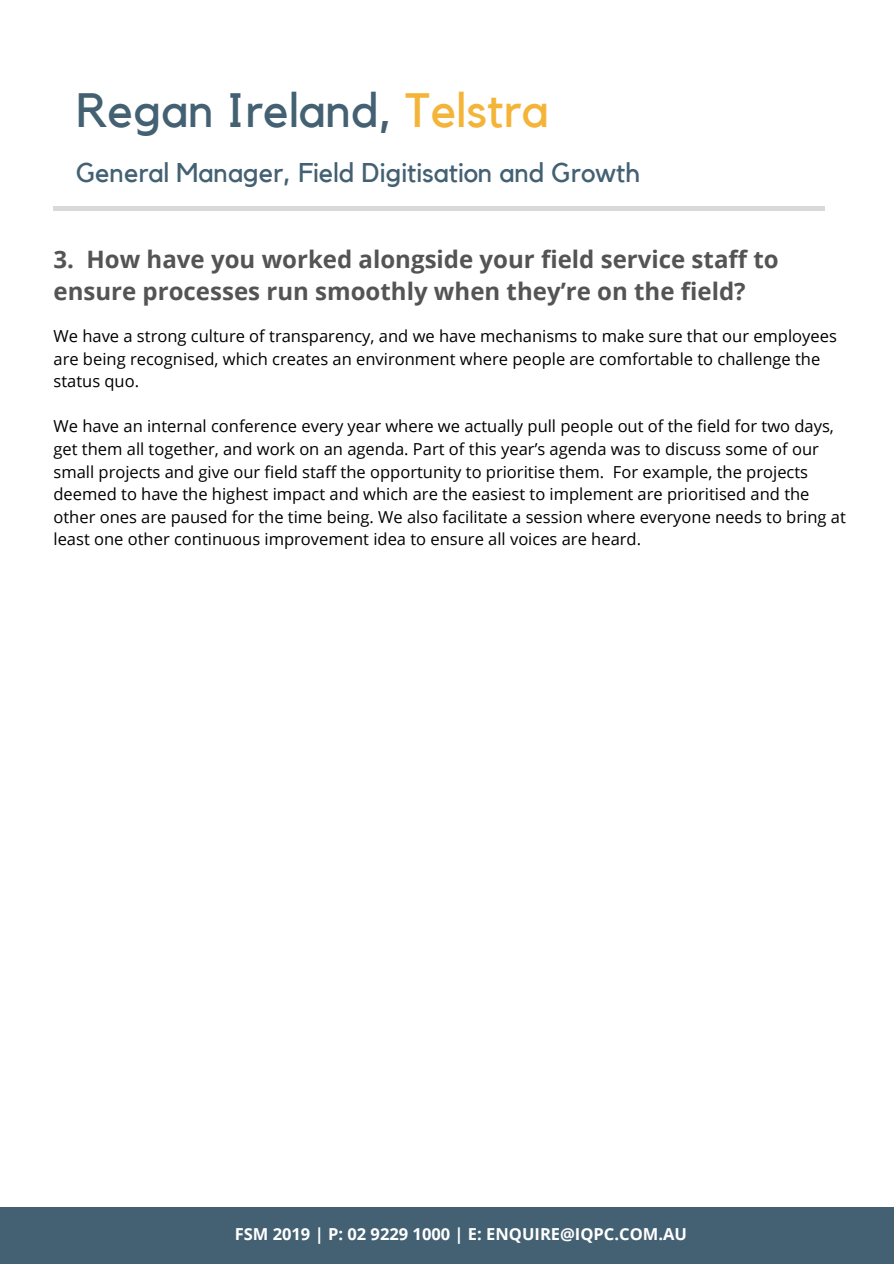
<style>
.page{position:relative;width:894px;height:1264px;background:#fff}
.page>*{position:absolute;margin:0;border:0;box-sizing:border-box;transform-origin:0 0}
.t1{font:48px "Kollektif";color:#436172}
.t2{font:27px "Kollektif";color:#436172}
.t3{font:700 24px/32.7px "Open Sans";color:#545454}
.t4{font:16.5px/22.5px "Open Sans";color:#000}
.t5{font:700 16.5px "Open Sans";color:#fff}
.s1{color:#f4b438}
</style>
<div class="page">
<hr style="left:53px;top:207px;width:772px;height:3px;background:#d9d9d9">
<div style="left:0;top:1207px;width:893px;height:56px;background:#436172"></div>
<h1 class="t1" style="left:76px;top:88px;width:473px">Regan Ireland, <span class="s1">Telstra</span></h1>
<h2 class="t2" style="left:76px;top:160px;width:565px">General Manager, Field Digitisation and Growth</h2>
<h3 class="t3" style="left:53px;top:242px;width:726px">3. How have you worked alongside your field service staff to ensure processes run smoothly when they’re on the field?</h3>
<p class="t4" style="left:53px;top:325px;width:784px">We have a strong culture of transparency, and we have mechanisms to make sure that our employees are being recognised, which creates an environment where people are comfortable to challenge the status quo.</p>
<p class="t4" style="left:53px;top:415px;width:793px">We have an internal conference every year where we actually pull people out of the field for two days, get them all together, and work on an agenda. Part of this year’s agenda was to discuss some of our small projects and give our field staff the opportunity to prioritise them. For example, the projects deemed to have the highest impact and which are the easiest to implement are prioritised and the other ones are paused for the time being. We also facilitate a session where everyone needs to bring at least one other continuous improvement idea to ensure all voices are heard.</p>
<p class="t5" style="left:234px;top:1222px;width:453px">FSM 2019 | P: 02 9229 1000 | E: ENQUIRE@IQPC.COM.AU</p>
</div>
